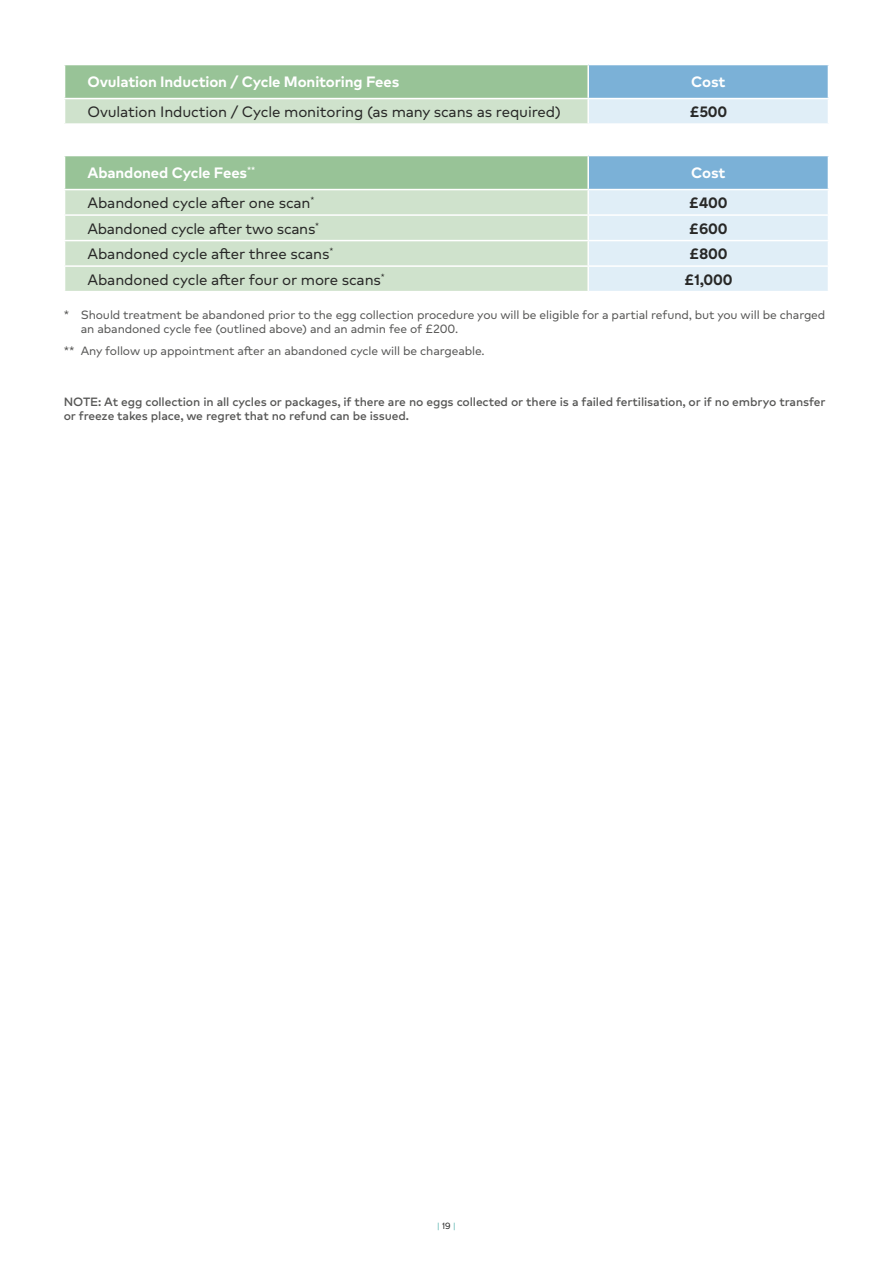
<style>
.page{position:relative;width:893px;height:1263px;background:#fff}
.page>*{position:absolute;margin:0;border:0;box-sizing:border-box;transform-origin:0 0}
.t1{font:15px "Markfor HCA";letter-spacing:-.01em;color:#282827}
.t2{font:700 15px "Markfor HCA";letter-spacing:-.01em;color:#fff}
.t3{font:700 15px "Markfor HCA";letter-spacing:-.01em;color:#282827}
.t4{font:12px/13.5px "Markfor HCA";letter-spacing:-.01em;color:#575756}
.t5{font:500 12px/14.4px "Markfor HCA";letter-spacing:-.01em;color:#575756}
.t6{font:500 9px "Markfor HCA";color:#84c7c4}
.s1{font-weight:400;color:#282827}
</style>
<div class="page">
<div style="left:65px;top:65px;width:523px;height:34px;background:#98c397"></div>
<div style="left:588px;top:65px;width:240px;height:34px;background:#7bb1d7"></div>
<div style="left:65px;top:99px;width:523px;height:25px;background:#cfe2cc"></div>
<div style="left:588px;top:99px;width:240px;height:25px;background:#e0eef7"></div>
<hr style="left:587px;top:99px;width:2px;height:24px;background:#fff">
<hr style="left:64px;top:123px;width:524px;height:2px;background:#fff">
<hr style="left:588px;top:123px;width:241px;height:2px;background:#fff">
<hr style="left:587px;top:65px;width:2px;height:33px;background:#fff">
<hr style="left:64px;top:98px;width:524px;height:1px;background:#fff">
<hr style="left:588px;top:98px;width:241px;height:1px;background:#fff">
<div style="left:65px;top:156px;width:523px;height:34px;background:#98c397"></div>
<div style="left:588px;top:156px;width:240px;height:34px;background:#7bb1d7"></div>
<div style="left:65px;top:190px;width:522px;height:101px;background:#cfe2cc"></div>
<hr style="left:64px;top:214px;width:524px;height:2px;background:#fff">
<hr style="left:64px;top:240px;width:524px;height:1px;background:#fff">
<hr style="left:64px;top:265px;width:524px;height:2px;background:#fff">
<div style="left:589px;top:190px;width:239px;height:101px;background:#e0eef7"></div>
<hr style="left:587px;top:156px;width:2px;height:33px;background:#fff">
<hr style="left:64px;top:189px;width:524px;height:1px;background:#fff">
<hr style="left:588px;top:189px;width:241px;height:1px;background:#fff">
<p class="t2" style="left:88px;top:71px;width:313px">Ovulation Induction / Cycle Monitoring Fees</p>
<p class="t2" style="left:691px;top:71px;width:36px">Cost</p>
<p class="t1" style="left:88px;top:103px;width:475px">Ovulation Induction / Cycle monitoring (as many scans as required)</p>
<p class="t3" style="left:689px;top:100px;width:39px">£500</p>
<p class="t2" style="left:88px;top:162px;width:169px">Abandoned Cycle Fees<sup>**</sup></p>
<p class="t2" style="left:691px;top:162px;width:36px">Cost</p>
<p class="t1" style="left:88px;top:194px;width:228px">Abandoned cycle after one scan<sup>*</sup></p>
<p class="t3" style="left:689px;top:191px;width:40px">£400</p>
<p class="t1" style="left:88px;top:220px;width:233px">Abandoned cycle after two scans<sup>*</sup></p>
<p class="t3" style="left:689px;top:217px;width:40px">£600</p>
<p class="t1" style="left:88px;top:245px;width:247px">Abandoned cycle after three scans<sup>*</sup></p>
<p class="t3" style="left:689px;top:242px;width:40px">£800</p>
<p class="t1" style="left:88px;top:271px;width:299px">Abandoned cycle after four or more scans<sup>*</sup></p>
<p class="t3" style="left:684px;top:268px;width:50px">£1,000</p>
<p class="t4" style="left:81px;top:308px;width:746px;text-indent:-17px">* Should treatment be abandoned prior to the egg collection procedure you will be eligible for a partial refund, but you will be charged an abandoned cycle fee (outlined above) and an admin fee of £200.</p>
<p class="t4" style="left:64px;top:344px;width:422px">** Any follow up appointment after an abandoned cycle will be chargeable.</p>
<p class="t5" style="left:64px;top:394px;width:763px">NOTE: At egg collection in all cycles or packages, if there are no eggs collected or there is a failed fertilisation, or if no embryo transfer or freeze takes place, we regret that no refund can be issued.</p>
<p class="t6" style="left:437px;top:1219px;width:21px">| <span class="s1">19</span> |</p>
</div>
